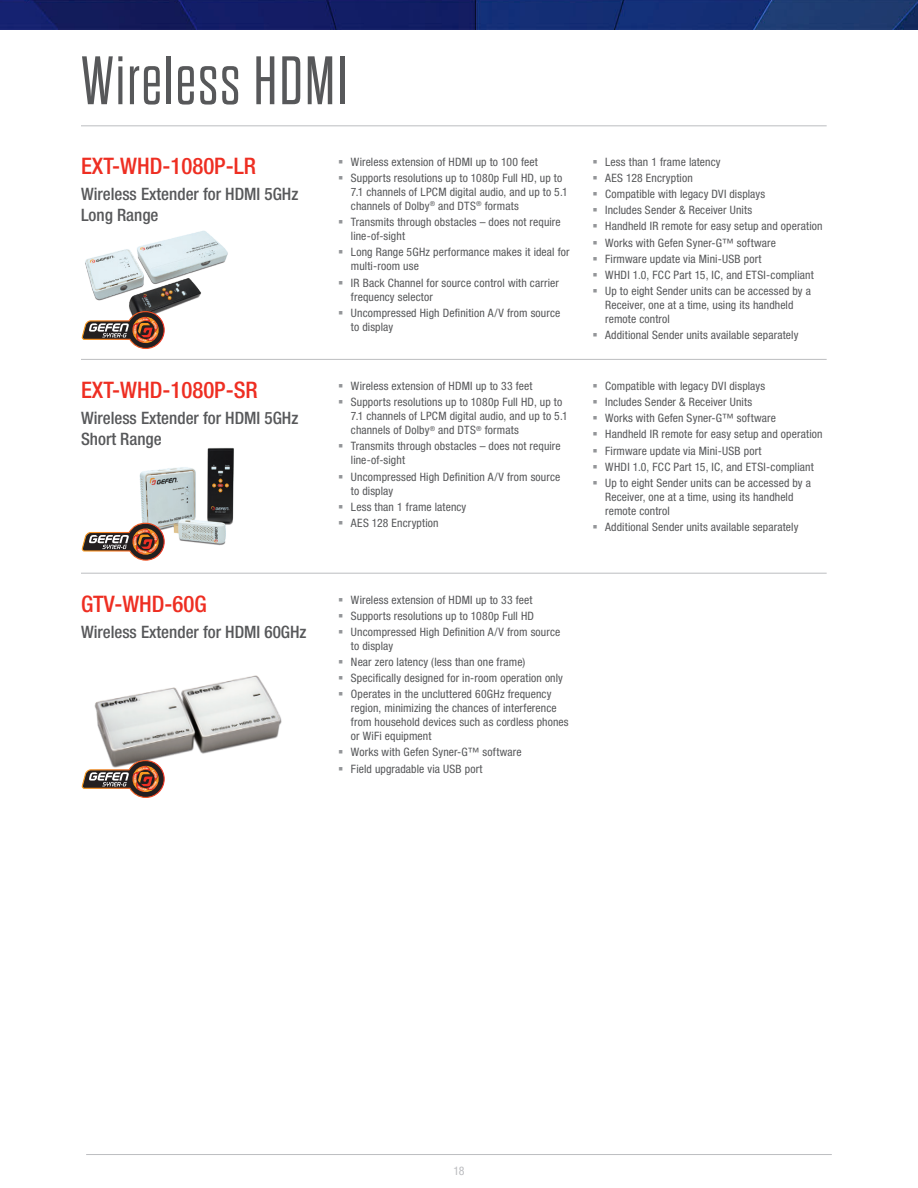
<style>
.page{position:relative;width:918px;height:1188px;background:#fff}
.page>*{position:absolute;margin:0;border:0;box-sizing:border-box;transform-origin:0 0}
.TITLES{font:300 68.4px "Dharma Gothic E";letter-spacing:.025em;color:#57585a}
.g_-_product_names{font:500 condensed 22.8px "Helvetica Neue LT Std";color:#ee2e22}
.g_-_Sub_titles_1{font:500 condensed 17.1px/20.5px "Helvetica Neue LT Std";color:#57585a}
.t1{font:condensed 11.85px "Helvetica Neue LT Std";color:#bcbdc0}
.t2{font:condensed 11.55px/14px "Helvetica Neue LT Std";letter-spacing:.01em;color:#57585a}
.s1{color:#939598}
</style>
<div class="page">
<img style="left:85px;top:230px;width:143px;height:81px">
<img style="left:94px;top:675px;width:188px;height:84px">
<img style="left:139px;top:448px;width:95px;height:98px">
<hr style="left:81px;top:125px;width:746px;height:1px;background:#bcbdc0">
<hr style="left:81px;top:359px;width:746px;height:1px;background:#bcbdc0">
<hr style="left:81px;top:573px;width:746px;height:1px;background:#bcbdc0">
<hr style="left:86px;top:1154px;width:746px;height:1px;background:#bcbdc0">
<img style="left:0;top:0;width:918px;height:30px">
<svg style="left:81px;top:311px;width:84px;height:38px"></svg>
<svg style="left:81px;top:522px;width:84px;height:39px"></svg>
<svg style="left:81px;top:759px;width:84px;height:39px"></svg>
<p class="TITLES" style="left:81px;top:47px;width:268px">Wireless HDMI</p>
<p class="g_-_product_names" style="left:81px;top:152px;width:177px">EXT-WHD-1080P-LR</p>
<p class="g_-_Sub_titles_1" style="left:81px;top:184px;width:219px">Wireless Extender for HDMI 5GHz<br>Long Range</p>
<p class="t2" style="left:338px;top:155px;width:201px"><span class="s1">▪</span> Wireless extension of HDMI up to 100 feet</p>
<p class="t2" style="left:351px;top:171px;width:218px;text-indent:-13px"><span class="s1">▪</span> Supports resolutions up to 1080p Full HD, up to<br>7.1 channels of LPCM digital audio, and up to 5.1 channels of Dolby<sup>®</sup> and DTS<sup>®</sup> formats</p>
<p class="t2" style="left:351px;top:215px;width:211px;text-indent:-13px"><span class="s1">▪</span> Transmits through obstacles – does not require line-of-sight</p>
<p class="t2" style="left:351px;top:245px;width:220px;text-indent:-13px"><span class="s1">▪</span> Long Range 5GHz performance makes it ideal for multi-room use</p>
<p class="t2" style="left:351px;top:275px;width:209px;text-indent:-13px"><span class="s1">▪</span> IR Back Channel for source control with carrier frequency selector</p>
<p class="t2" style="left:351px;top:306px;width:211px;text-indent:-13px"><span class="s1">▪</span> Uncompressed High Definition A/V from source to display</p>
<p class="t2" style="left:592px;top:155px;width:130px"><span class="s1">▪</span> Less than 1 frame latency</p>
<p class="t2" style="left:592px;top:171px;width:102px"><span class="s1">▪</span> AES 128 Encryption</p>
<p class="t2" style="left:592px;top:187px;width:174px"><span class="s1">▪</span> Compatible with legacy DVI displays</p>
<p class="t2" style="left:592px;top:203px;width:161px"><span class="s1">▪</span> Includes Sender &amp; Receiver Units</p>
<p class="t2" style="left:592px;top:219px;width:232px"><span class="s1">▪</span> Handheld IR remote for easy setup and operation</p>
<p class="t2" style="left:592px;top:235px;width:185px"><span class="s1">▪</span> Works with Gefen Syner-G™ software</p>
<p class="t2" style="left:592px;top:251px;width:171px"><span class="s1">▪</span> Firmware update via Mini-USB port</p>
<p class="t2" style="left:592px;top:268px;width:223px"><span class="s1">▪</span> WHDI 1.0, FCC Part 15, IC, and ETSI-compliant</p>
<p class="t2" style="left:605px;top:284px;width:207px;text-indent:-13px"><span class="s1">▪</span> Up to eight Sender units can be accessed by a<br>Receiver, one at a time, using its handheld remote control</p>
<p class="t2" style="left:592px;top:328px;width:208px"><span class="s1">▪</span> Additional Sender units available separately</p>
<p class="g_-_product_names" style="left:81px;top:377px;width:178px">EXT-WHD-1080P-SR</p>
<p class="g_-_Sub_titles_1" style="left:81px;top:408px;width:219px">Wireless Extender for HDMI 5GHz<br>Short Range</p>
<p class="t2" style="left:338px;top:379px;width:196px"><span class="s1">▪</span> Wireless extension of HDMI up to 33 feet</p>
<p class="t2" style="left:351px;top:395px;width:218px;text-indent:-13px"><span class="s1">▪</span> Supports resolutions up to 1080p Full HD, up to<br>7.1 channels of LPCM digital audio, and up to 5.1 channels of Dolby<sup>®</sup> and DTS<sup>®</sup> formats</p>
<p class="t2" style="left:351px;top:439px;width:211px;text-indent:-13px"><span class="s1">▪</span> Transmits through obstacles – does not require line-of-sight</p>
<p class="t2" style="left:351px;top:469px;width:211px;text-indent:-13px"><span class="s1">▪</span> Uncompressed High Definition A/V from source to display</p>
<p class="t2" style="left:338px;top:500px;width:130px"><span class="s1">▪</span> Less than 1 frame latency</p>
<p class="t2" style="left:338px;top:516px;width:102px"><span class="s1">▪</span> AES 128 Encryption</p>
<p class="t2" style="left:592px;top:379px;width:174px"><span class="s1">▪</span> Compatible with legacy DVI displays</p>
<p class="t2" style="left:592px;top:395px;width:161px"><span class="s1">▪</span> Includes Sender &amp; Receiver Units</p>
<p class="t2" style="left:592px;top:411px;width:185px"><span class="s1">▪</span> Works with Gefen Syner-G™ software</p>
<p class="t2" style="left:592px;top:427px;width:232px"><span class="s1">▪</span> Handheld IR remote for easy setup and operation</p>
<p class="t2" style="left:592px;top:443px;width:171px"><span class="s1">▪</span> Firmware update via Mini-USB port</p>
<p class="t2" style="left:592px;top:459px;width:223px"><span class="s1">▪</span> WHDI 1.0, FCC Part 15, IC, and ETSI-compliant</p>
<p class="t2" style="left:605px;top:476px;width:207px;text-indent:-13px"><span class="s1">▪</span> Up to eight Sender units can be accessed by a<br>Receiver, one at a time, using its handheld remote control</p>
<p class="t2" style="left:592px;top:520px;width:208px"><span class="s1">▪</span> Additional Sender units available separately</p>
<p class="g_-_product_names" style="left:81px;top:590px;width:127px">GTV-WHD-60G</p>
<p class="g_-_Sub_titles_1" style="left:81px;top:622px;width:227px">Wireless Extender for HDMI 60GHz</p>
<p class="t2" style="left:338px;top:593px;width:196px"><span class="s1">▪</span> Wireless extension of HDMI up to 33 feet</p>
<p class="t2" style="left:338px;top:609px;width:198px"><span class="s1">▪</span> Supports resolutions up to 1080p Full HD</p>
<p class="t2" style="left:351px;top:625px;width:211px;text-indent:-13px"><span class="s1">▪</span> Uncompressed High Definition A/V from source to display</p>
<p class="t2" style="left:338px;top:655px;width:189px"><span class="s1">▪</span> Near zero latency (less than one frame)</p>
<p class="t2" style="left:338px;top:671px;width:226px"><span class="s1">▪</span> Specifically designed for in-room operation only</p>
<p class="t2" style="left:351px;top:687px;width:219px;text-indent:-13px"><span class="s1">▪</span> Operates in the uncluttered 60GHz frequency region, minimizing the chances of interference from household devices such as cordless phones or WiFi equipment</p>
<p class="t2" style="left:338px;top:745px;width:185px"><span class="s1">▪</span> Works with Gefen Syner-G™ software</p>
<p class="t2" style="left:338px;top:761px;width:146px"><span class="s1">▪</span> Field upgradable via USB port</p>
<p class="t1" style="left:453px;top:1164px;width:13px">18</p>
</div>
